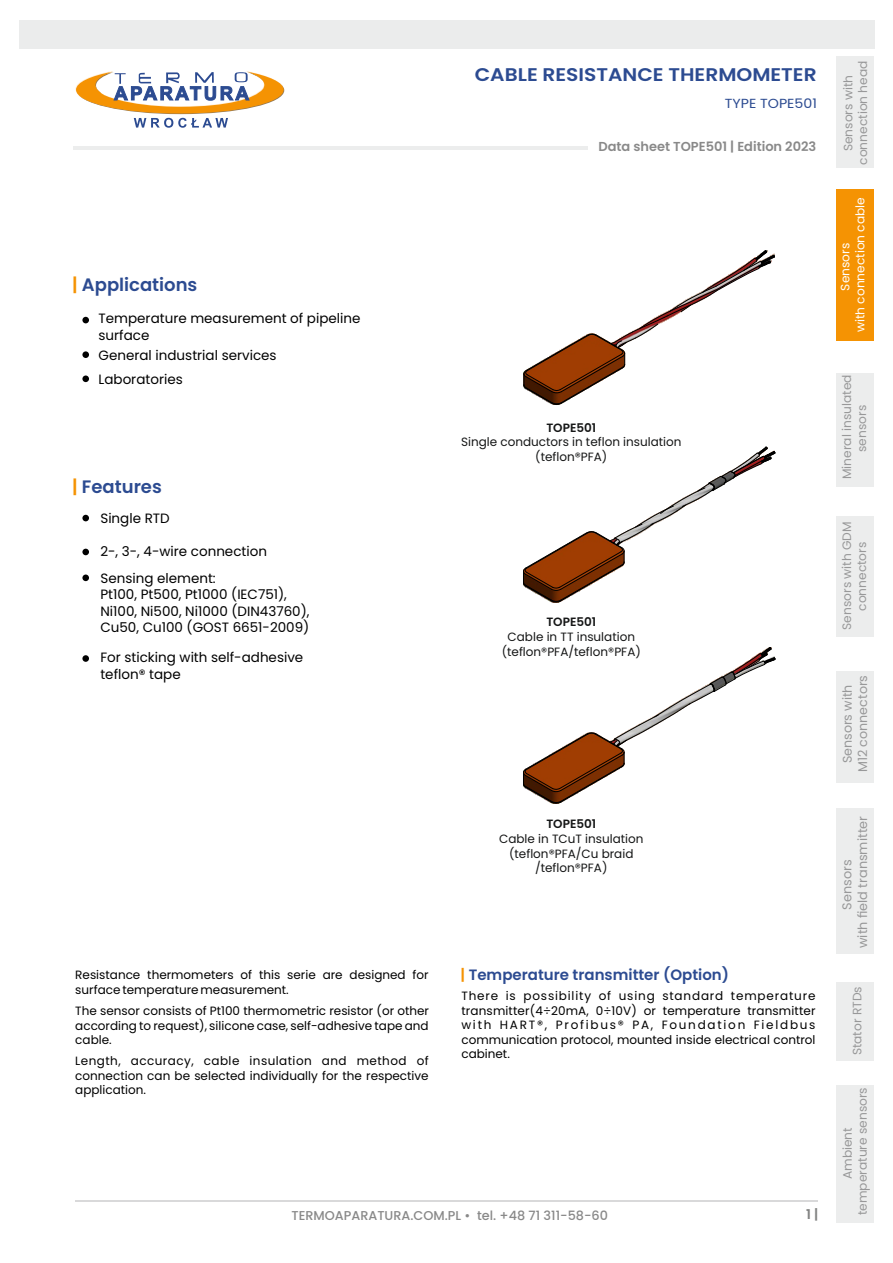
<style>
.page{position:relative;width:893px;height:1263px;background:#fff}
.page>*{position:absolute;margin:0;border:0;box-sizing:border-box;transform-origin:0 0}
.t1{font:600 18.3px "Poppins";color:#2c4b91;scale:1.1 1}
.t2{font:600 18px "Poppins";color:#2c4b91}
.t3{font:600 15px "Poppins";color:#2c4b91}
.t4{font:13.5px/16.4px "Poppins";color:#000}
.t5{font:600 13.5px "Poppins";color:#818281}
.t6{font:13.2px "Poppins";color:#2c4b91;scale:1.08 1}
.t7{font:600 13.05px "Poppins";color:#898989}
.t8{font:12.9px/15.6px "Poppins";color:#989899;text-align:center}
.t9{font:500 12.75px "Poppins";color:#898989}
.t10{font:12.6px/15.5px "Poppins";color:#989899;text-align:center}
.t11{font:12.15px/14.9px "Poppins";color:#989899;text-align:center}
.t12{font:12.15px/14.9px "Poppins";color:#fff;text-align:center}
.t13{font:12px/14.5px "Poppins";color:#000;text-align:justify}
.t14{font:12px/14.5px "Poppins";color:#151616;text-align:center}
.t15{font:600 12px "Poppins";color:#151616}
.s1{color:#f59303}
</style>
<div class="page">
<svg style="left:523px;top:250px;width:252px;height:155px"></svg>
<svg style="left:523px;top:446px;width:253px;height:156px"></svg>
<svg style="left:523px;top:647px;width:253px;height:157px"></svg>
<svg style="left:75px;top:71px;width:209px;height:57px"></svg>
<hr style="left:74px;top:146px;width:514px;height:3px;background:#eceded">
<div style="left:19px;top:20px;width:855px;height:29px;background:#ebecec"></div>
<hr style="left:75px;top:1200px;width:742px;height:2px;background:#d9d9da">
<div style="left:836px;top:56px;width:37px;height:112px;background:#eceded"></div>
<div style="left:836px;top:190px;width:37px;height:151px;background:#f59303"></div>
<div style="left:836px;top:373px;width:37px;height:114px;background:#eceded"></div>
<div style="left:836px;top:516px;width:37px;height:120px;background:#eceded"></div>
<div style="left:836px;top:671px;width:37px;height:112px;background:#eceded"></div>
<div style="left:836px;top:809px;width:37px;height:145px;background:#eceded"></div>
<div style="left:836px;top:982px;width:37px;height:79px;background:#eceded"></div>
<div style="left:836px;top:1085px;width:37px;height:138px;background:#eceded"></div>
<div style="left:82px;top:351px;width:7px;height:7px;background:#000;border-radius:3px"></div>
<div style="left:82px;top:317px;width:7px;height:6px;background:#000;border-radius:3px"></div>
<div style="left:82px;top:375px;width:7px;height:7px;background:#000;border-radius:3px"></div>
<div style="left:82px;top:549px;width:7px;height:6px;background:#000;border-radius:3px"></div>
<div style="left:82px;top:515px;width:7px;height:6px;background:#000;border-radius:3px"></div>
<div style="left:82px;top:574px;width:7px;height:7px;background:#000;border-radius:3px"></div>
<div style="left:82px;top:655px;width:7px;height:7px;background:#000;border-radius:3px"></div>
<h2 class="t2" style="left:72px;top:272px;width:127px"><span class="s1">|</span> Applications</h2>
<p class="t4" style="left:99px;top:310px;width:264px">Temperature measurement of pipeline surface</p>
<p class="t4" style="left:99px;top:343px;width:180px;line-height:24.2px">General industrial services<br>Laboratories</p>
<h2 class="t2" style="left:72px;top:474px;width:91px"><span class="s1">|</span> Features</h2>
<p class="t4" style="left:100px;top:510px;width:71px">Single RTD</p>
<p class="t4" style="left:100px;top:543px;width:168px">2-, 3-, 4-wire connection</p>
<p class="t4" style="left:100px;top:570px;width:211px">Sensing element:<br>Pt100, Pt500, Pt1000 (IEC751),<br>Ni100, Ni500, Ni1000 (DIN43760),<br>Cu50, Cu100 (GOST 6651-2009)</p>
<p class="t4" style="left:100px;top:649px;width:204px">For sticking with self-adhesive teflon® tape</p>
<h1 class="t1" style="left:475px;top:62px;width:312px">CABLE RESISTANCE THERMOMETER</h1>
<p class="t6" style="left:725px;top:94px;width:87px">TYPE TOPE501</p>
<p class="t7" style="left:598px;top:138px;width:219px">Data sheet TOPE501 | Edition 2023</p>
<p class="t15" style="left:546px;top:419px;width:51px">TOPE501</p>
<p class="t14" style="left:461px;top:435px;width:222px">Single conductors in teflon insulation (teflon®PFA)</p>
<p class="t15" style="left:546px;top:614px;width:51px">TOPE501</p>
<p class="t14" style="left:502px;top:630px;width:141px">Cable in TT insulation (teflon®PFA/teflon®PFA)</p>
<p class="t15" style="left:546px;top:816px;width:51px">TOPE501</p>
<p class="t14" style="left:499px;top:831px;width:146px">Cable in TCuT insulation (teflon®PFA/Cu braid /teflon®PFA)</p>
<p class="t13" style="left:75px;top:968px;width:355px">Resistance thermometers of this serie are designed for surface temperature measurement.</p>
<p class="t13" style="left:75px;top:1003px;width:355px">The sensor consists of Pt100 thermometric resistor (or other according to request), silicone case, self-adhesive tape and cable.</p>
<p class="t13" style="left:75px;top:1054px;width:355px">Length, accuracy, cable insulation and method of connection can be selected individually for the respective application.</p>
<p class="t3" style="left:460px;top:964px;width:270px"><span class="s1">|</span> Temperature transmitter (Option)</p>
<p class="t13" style="left:461px;top:988px;width:356px">There is possibility of using standard temperature transmitter(4÷20mA, 0÷10V) or temperature transmitter with HART®, Profibus® PA, Foundation Fieldbus communication protocol, mounted inside electrical control cabinet.</p>
<p class="t9" style="left:291px;top:1207px;width:318px">TERMOAPARATURA.COM.PL • tel. +48 71 311-58-60</p>
<p class="t5" style="left:806px;top:1205px;width:14px">1 |</p>
<p class="t11" style="left:841px;top:165px;width:106px;rotate:-90deg">Sensors with connection head</p>
<p class="t12" style="left:838px;top:332px;width:137px;rotate:-90deg">Sensors<br>with connection cable</p>
<p class="t11" style="left:839px;top:479px;width:106px;rotate:-90deg">Mineral insulated sensors</p>
<p class="t11" style="left:839px;top:630px;width:110px;rotate:-90deg">Sensors with GDM connectors</p>
<p class="t10" style="left:840px;top:772px;width:99px;rotate:-90deg">Sensors with<br>M12 connectors</p>
<p class="t8" style="left:839px;top:948px;width:133px;rotate:-90deg">Sensors<br>with field transmitter</p>
<p class="t11" style="left:850px;top:1055px;width:71px;rotate:-90deg">Stator RTDs</p>
<p class="t11" style="left:840px;top:1215px;width:129px;rotate:-90deg">Ambient temperature sensors</p>
</div>
